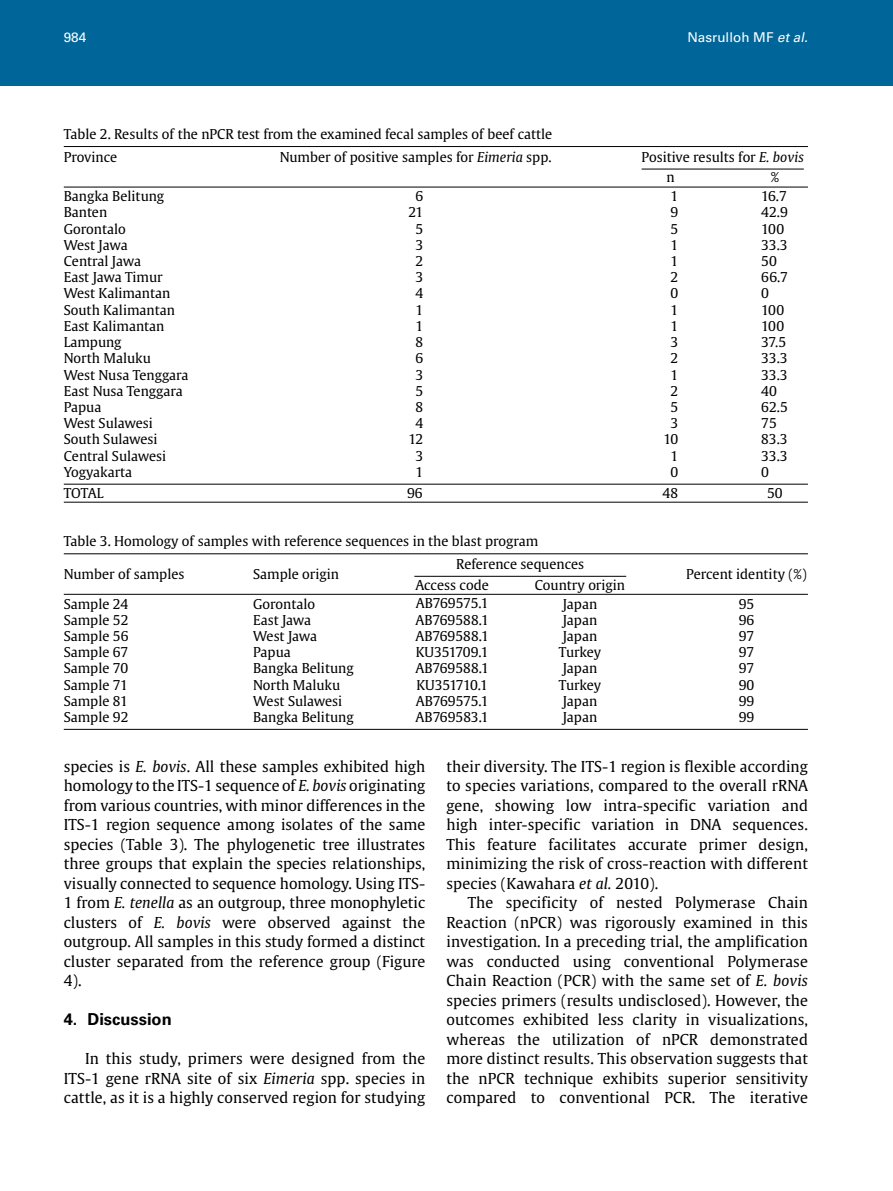
<style>
.page{position:relative;width:893px;height:1191px;background:#fff}
.page>*{position:absolute;margin:0;border:0;box-sizing:border-box;transform-origin:0 0}
.t1{font:700 16.5px "Univers LT Std";color:#000}
.t2{font:15px/19.5px "Gulliver";letter-spacing:.005em;color:#000;text-align:justify}
.t3{font:13.5px/16.2px "Gulliver";color:#000}
.t4{font:13.5px "Univers LT Std";color:#fff}
.s1{font-style:italic}
</style>
<div class="page">
<hr style="left:64px;top:146px;width:744px;height:1px;background:#000">
<hr style="left:64px;top:553px;width:744px;height:1px;background:#000">
<hr style="left:64px;top:187px;width:744px;height:1px;background:#000">
<hr style="left:64px;top:594px;width:744px;height:1px;background:#000">
<hr style="left:64px;top:729px;width:744px;height:1px;background:#000">
<hr style="left:64px;top:484px;width:744px;height:1px;background:#000">
<hr style="left:64px;top:502px;width:744px;height:1px;background:#000">
<hr style="left:642px;top:169px;width:162px;height:1px;background:#000">
<hr style="left:414px;top:576px;width:212px;height:1px;background:#000">
<div style="left:0;top:0;width:893px;height:85px;background:#069"></div>
<p class="t4" style="left:64px;top:30px;width:24px">984</p>
<p class="t4" style="left:687px;top:30px;width:125px">Nasrulloh MF <span class="s1">etal.</span></p>
<p class="t3" style="left:64px;top:126px;width:490px">Table 2. Results of the nPCR test from the examined fecal samples of beef cattle</p>
<p class="t3" style="left:64px;top:149px;width:55px">Province</p>
<p class="t3" style="left:64px;top:188px;width:126px">Bangka Belitung<br>Banten<br>Gorontalo<br>West Jawa<br>Central Jawa<br>East Jawa Timur<br>West Kalimantan<br>South Kalimantan<br>East Kalimantan<br>Lampung<br>North Maluku<br>West Nusa Tenggara<br>East Nusa Tenggara<br>Papua<br>West Sulawesi<br>South Sulawesi<br>Central Sulawesi<br>Yogyakarta</p>
<p class="t3" style="left:64px;top:485px;width:41px">TOTAL</p>
<p class="t3" style="left:280px;top:149px;width:273px">Number of positive samples for <span class="s1">Eimeria</span> spp.</p>
<p class="t3" style="left:408px;top:188px;width:17px;text-align:center">6<br>21<br>5<br>3<br>2<br>3<br>4<br>1<br>1<br>8<br>6<br>3<br>5<br>8<br>4<br>12<br>3<br>1</p>
<p class="t3" style="left:407px;top:485px;width:17px">96</p>
<p class="t3" style="left:64px;top:533px;width:476px">Table 3. Homology of samples with reference sequences in the blast program</p>
<p class="t3" style="left:666px;top:146px;width:139px;line-height:20.7px;text-indent:-25px">Positive results for <span class="s1">E. bovis </span>n</p>
<p class="t3" style="left:771px;top:169px;width:10px">%</p>
<p class="t3" style="left:663px;top:188px;width:16px;text-align:center">1<br>9<br>5<br>1<br>1<br>2<br>0<br>1<br>1<br>3<br>2<br>1<br>2<br>5<br>3<br>10<br>1<br>0</p>
<p class="t3" style="left:662px;top:485px;width:17px">48</p>
<p class="t3" style="left:761px;top:188px;width:28px">16.7<br>42.9<br>100<br>33.3<br>50<br>66.7<br>0<br>100<br>100<br>37.5<br>33.3<br>33.3<br>40<br>62.5<br>75<br>83.3<br>33.3<br>0</p>
<p class="t3" style="left:767px;top:485px;width:17px">50</p>
<p class="t3" style="left:456px;top:556px;width:129px">Reference sequences</p>
<p class="t3" style="left:64px;top:566px;width:122px">Number of samples</p>
<p class="t3" style="left:253px;top:566px;width:87px">Sample origin</p>
<p class="t3" style="left:686px;top:566px;width:122px">Percent identity (%)</p>
<p class="t3" style="left:415px;top:575px;width:75px;line-height:18.8px">Access code<br>AB769575.1</p>
<p class="t3" style="left:415px;top:611px;width:75px;text-align:justify">AB769588.1<br>AB769588.1<br>KU351709.1<br>AB769588.1<br>KU351710.1<br>AB769575.1<br>AB769583.1</p>
<p class="t3" style="left:535px;top:575px;width:92px;line-height:18.8px;text-align:center">Country origin<br>Japan</p>
<p class="t3" style="left:559px;top:611px;width:44px">Japan<br>Japan<br>Turkey<br>Japan<br>Turkey<br>Japan<br>Japan</p>
<p class="t3" style="left:64px;top:595px;width:66px;text-align:justify">Sample 24<br>Sample 52<br>Sample 56<br>Sample 67<br>Sample 70<br>Sample 71<br>Sample 81<br>Sample 92</p>
<p class="t3" style="left:253px;top:595px;width:102px">Gorontalo<br>East Jawa<br>West Jawa<br>Papua<br>Bangka Belitung<br>North Maluku<br>West Sulawesi<br>Bangka Belitung</p>
<p class="t3" style="left:739px;top:595px;width:17px;text-align:justify">95<br>96<br>97<br>97<br>97<br>90<br>99<br>99</p>
<p class="t2" style="left:64px;top:756px;width:363px">species is <span class="s1">E. bovis</span>. All these samples exhibited high homology to the ITS-1 sequence of <span class="s1">E. bovis</span> originating from various countries, with minor differences in the ITS-1 region sequence among isolates of the same species (Table 3). The phylogenetic tree illustrates three groups that explain the species relationships, visually connected to sequence homology. Using ITS-1 from <span class="s1">E. tenella</span> as an outgroup, three monophyletic clusters of <span class="s1">E. bovis</span> were observed against the outgroup. All samples in this study formed a distinct cluster separated from the reference group (Figure 4).</p>
<p class="t1" style="left:64px;top:1009px;width:109px">4. Discussion</p>
<p class="t2" style="left:64px;top:1049px;width:363px;text-indent:21px">In this study, primers were designed from the ITS-1 gene rRNA site of six <span class="s1">Eimeria</span> spp. species in cattle, as it is a highly conserved region for studying</p>
<p class="t2" style="left:446px;top:756px;width:363px">their diversity. The ITS-1 region is flexible according to species variations, compared to the overall rRNA gene, showing low intra-specific variation and high inter-specific variation in DNA sequences.<br>This feature facilitates accurate primer design, minimizing the risk of cross-reaction with different species (Kawahara <span class="s1">et al.</span> 2010).</p>
<p class="t2" style="left:446px;top:893px;width:363px;text-indent:21px">The specificity of nested Polymerase Chain Reaction (nPCR) was rigorously examined in this investigation. In a preceding trial, the amplification was conducted using conventional Polymerase Chain Reaction (PCR) with the same set of <span class="s1">E. bovis </span>species primers (results undisclosed). However, the outcomes exhibited less clarity in visualizations, whereas the utilization of nPCR demonstrated more distinct results. This observation suggests that the nPCR technique exhibits superior sensitivity compared to conventional PCR. The iterative</p>
</div>
